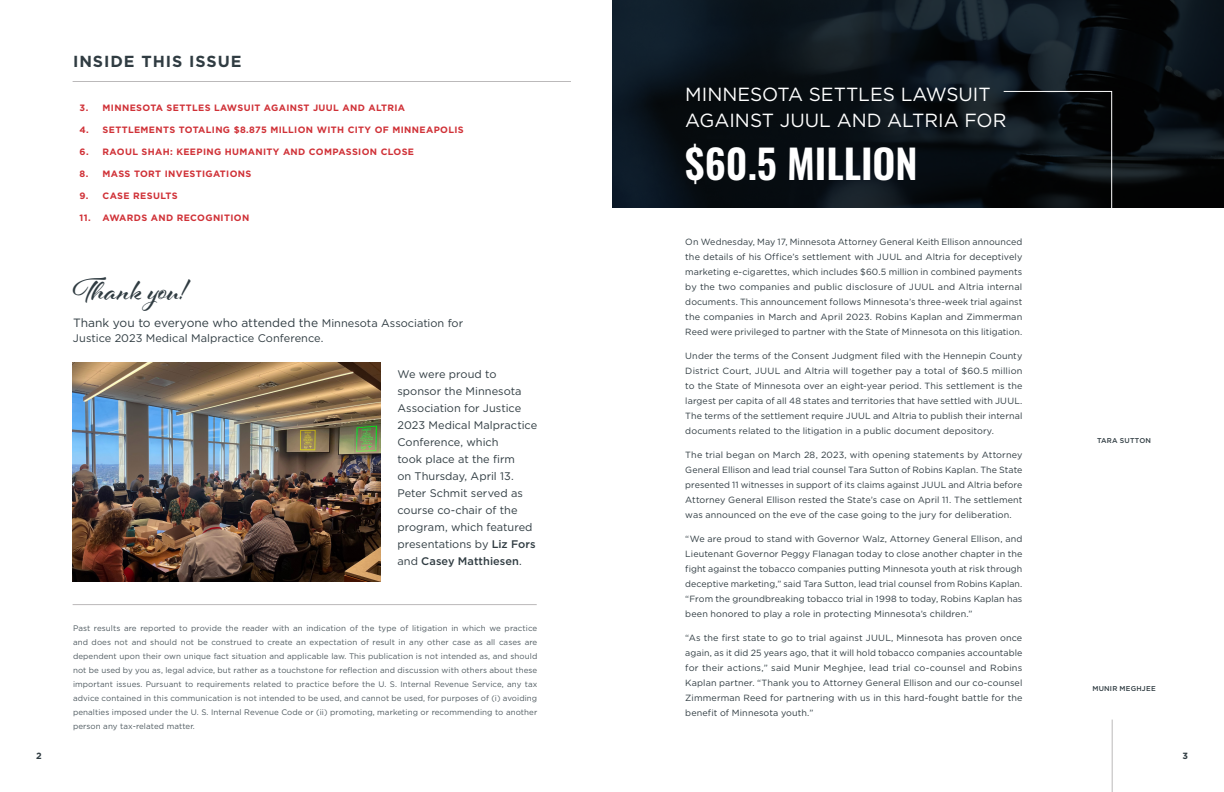
<style>
.page{position:relative;width:1224px;height:792px;background:#fff}
.page>*{position:absolute;margin:0;border:0;box-sizing:border-box;transform-origin:0 0}
.t1{font:600 40px "Oswald";color:#fff}
.t2{font:700 34px "Al Fresco";letter-spacing:-.005em;color:#303c42}
.t3{font:19px/26px "Gotham";color:#fff}
.t4{font:700 16px "Gotham";letter-spacing:.06em;color:#303c42}
.t5{font:12px "Gotham";color:#303c42}
.t6{font:11px/17px "Gotham";color:#303c42}
.t7{font:700 9.2px "Gotham";letter-spacing:.04em;color:#d03137}
.t8{font:9px/15px "Gotham";letter-spacing:.01em;color:#303c42;text-align:justify}
.t9{font:700 9px "Gotham";color:#303c42}
.t10{font:8px/14px "Gotham";letter-spacing:.01em;color:#4f5a60;text-align:justify}
.t11{font:500 7px "Gotham";letter-spacing:.03em;color:#303c42}
.s1{font-size:11px}
.s2{font-weight:500}
</style>
<div class="page">
<img style="left:72px;top:362px;width:308px;height:220px">
<hr style="left:73px;top:604px;width:464px;height:1px;background:#bbb9ba">
<hr style="left:73px;top:81px;width:498px;height:1px;background:#bbb9ba">
<img style="left:612px;top:0;width:612px;height:208px">
<svg style="left:1003px;top:90px;width:110px;height:118px;background:#0d1215"></svg>
<hr style="left:1112px;top:720px;width:1px;height:72px;background:#bbb9ba">
<h3 class="t4" style="left:73px;top:51px;width:170px">INSIDE THIS ISSUE</h3>
<p class="t7" style="left:80px;top:102px;width:327px">3. MINNESOTA SETTLES LAWSUIT AGAINST JUUL AND ALTRIA</p>
<p class="t7" style="left:80px;top:124px;width:386px">4. SETTLEMENTS TOTALING $8.875 MILLION WITH CITY OF MINNEAPOLIS</p>
<p class="t7" style="left:80px;top:146px;width:336px">6. RAOUL SHAH: KEEPING HUMANITY AND COMPASSION CLOSE</p>
<p class="t7" style="left:80px;top:168px;width:173px">8. MASS TORT INVESTIGATIONS</p>
<p class="t7" style="left:80px;top:190px;width:99px">9. CASE RESULTS</p>
<p class="t7" style="left:80px;top:212px;width:171px">11. AWARDS AND RECOGNITION</p>
<h2 class="t2" style="left:73px;top:268px;width:115px">Thank you!</h2>
<h3 class="t5" style="left:73px;top:315px;width:392px">Thank you to everyone who attended the <span class="s1">Minnesota Association for</span></h3>
<p class="t6" style="left:73px;top:329px;width:252px">Justice 2023 Medical Malpractice Conference.</p>
<p class="t6" style="left:397px;top:366px;width:141px">We were proud to sponsor the Minnesota<br>Association for Justice<br>2023 Medical Malpractice<br>Conference, which<br>took place at the firm<br>on Thursday, April 13.<br>Peter Schmit served as course co-chair of the program, which featured presentations by <span class="s2">Liz Fors </span>and <span class="s2">Casey Matthiesen</span>.</p>
<p class="t10" style="left:73px;top:621px;width:466px">Past results are reported to provide the reader with an indication of the type of litigation in which we practice and does not and should not be construed to create an expectation of result in any other case as all cases are dependent upon their own unique fact situation and applicable law. This publication is not intended as, and should not be used by you as, legal advice, but rather as a touchstone for reflection and discussion with others about these important issues. Pursuant to requirements related to practice before the U. S. Internal Revenue Service, any tax advice contained in this communication is not intended to be used, and cannot be used, for purposes of (i) avoiding penalties imposed under the U. S. Internal Revenue Code or (ii) promoting, marketing or recommending to another person any tax-related matter.</p>
<h3 class="t3" style="left:685px;top:81px;width:323px">MINNESOTA SETTLES LAWSUIT<br>AGAINST JUUL AND ALTRIA FOR</h3>
<h1 class="t1" style="left:685px;top:143px;width:234px">$60.5 MILLION</h1>
<p class="t8" style="left:685px;top:234px;width:339px">On Wednesday, May 17, Minnesota Attorney General Keith Ellison announced the details of his Office’s settlement with JUUL and Altria for deceptively marketing e-cigarettes, which includes $60.5 million in combined payments by the two companies and public disclosure of JUUL and Altria internal documents. This announcement follows Minnesota’s three-week trial against the companies in March and April 2023. Robins Kaplan and Zimmerman Reed were privileged to partner with the State of Minnesota on this litigation.</p>
<p class="t8" style="left:685px;top:348px;width:339px">Under the terms of the Consent Judgment filed with the Hennepin County District Court, JUUL and Altria will together pay a total of $60.5 million to the State of Minnesota over an eight-year period. This settlement is the largest per capita of all 48 states and territories that have settled with JUUL.<br>The terms of the settlement require JUUL and Altria to publish their internal documents related to the litigation in a public document depository.</p>
<p class="t8" style="left:685px;top:447px;width:339px">The trial began on March 28, 2023, with opening statements by Attorney General Ellison and lead trial counsel Tara Sutton of Robins Kaplan. The State presented 11 witnesses in support of its claims against JUUL and Altria before Attorney General Ellison rested the State’s case on April 11. The settlement was announced on the eve of the case going to the jury for deliberation.</p>
<p class="t8" style="left:685px;top:531px;width:339px">“We are proud to stand with Governor Walz, Attorney General Ellison, and Lieutenant Governor Peggy Flanagan today to close another chapter in the fight against the tobacco companies putting Minnesota youth at risk through deceptive marketing,” said Tara Sutton, lead trial counsel from Robins Kaplan. “From the groundbreaking tobacco trial in 1998 to today, Robins Kaplan has been honored to play a role in protecting Minnesota’s children.”</p>
<p class="t8" style="left:685px;top:630px;width:339px">“As the first state to go to trial against JUUL, Minnesota has proven once again, as it did 25 years ago, that it will hold tobacco companies accountable for their actions,” said Munir Meghjee, lead trial co-counsel and Robins Kaplan partner. “Thank you to Attorney General Ellison and our co-counsel Zimmerman Reed for partnering with us in this hard-fought battle for the benefit of Minnesota youth.”</p>
<p class="t11" style="left:1097px;top:436px;width:56px">TARA SUTTON</p>
<p class="t11" style="left:1092px;top:684px;width:65px">MUNIR MEGHJEE</p>
<p class="t9" style="left:36px;top:750px;width:7px">2</p>
<p class="t9" style="left:1182px;top:750px;width:7px">3</p>
</div>
